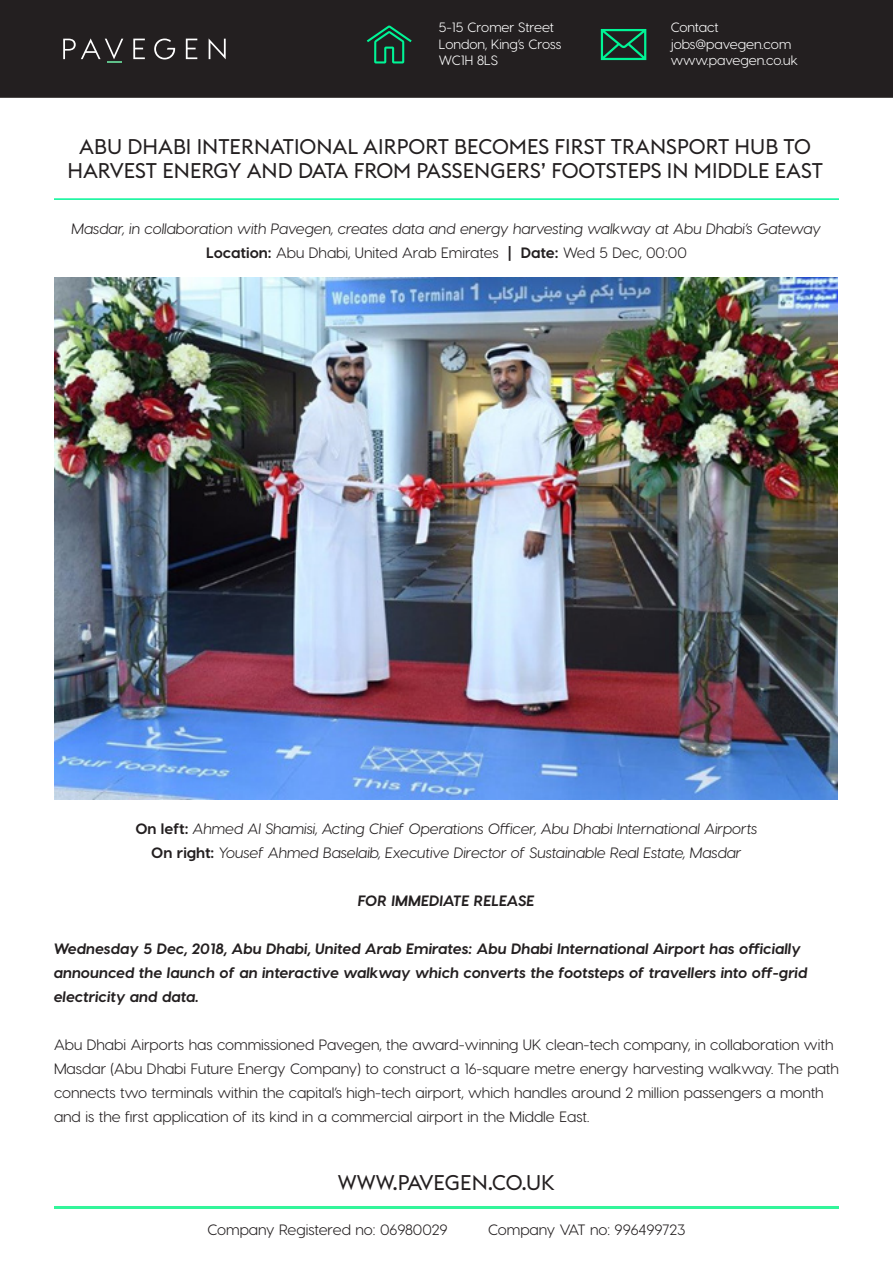
<style>
.page{position:relative;width:893px;height:1263px;background:#fff}
.page>*{position:absolute;margin:0;border:0;box-sizing:border-box;transform-origin:0 0}
.t1{font:21px/24px "Euclid Flex";color:#231f20;text-align:center}
.t2{font:15px/24px "Visby CF";color:#231f20}
.t3{font:italic 15px "Visby CF";color:#231f20}
.t4{font:italic 700 15px/24px "Visby CF";color:#231f20}
.t5{font:13.5px/16.2px "Visby CF";color:#fff}
.s1{font-weight:700}
.s2{font-weight:700;font-style:normal}
</style>
<div class="page">
<div style="left:1px;top:1px;width:891px;height:96px;background:#231f20"></div>
<div style="left:0;top:0;width:893px;height:98px;border:2px solid #231f20"></div>
<svg style="left:209px;top:38px;width:17px;height:21px"></svg>
<svg style="left:63px;top:38px;width:60px;height:25px"></svg>
<svg style="left:154px;top:39px;width:21px;height:20px"></svg>
<svg style="left:133px;top:39px;width:12px;height:20px"></svg>
<svg style="left:186px;top:39px;width:11px;height:20px"></svg>
<hr style="left:54px;top:1206px;width:785px;height:3px;background:#32f59a">
<svg style="left:367px;top:25px;width:45px;height:38px"></svg>
<svg style="left:601px;top:29px;width:45px;height:31px"></svg>
<hr style="left:54px;top:198px;width:785px;height:2px;background:#00f596">
<img style="left:54px;top:277px;width:784px;height:522px">
<p class="t5" style="left:439px;top:20px;width:124px">5-15 Cromer Street<br>London, King’s Cross<br>WC1H 8LS</p>
<p class="t5" style="left:671px;top:20px;width:129px">Contact jobs@pavegen.com www.pavegen.co.uk</p>
<p class="t1" style="left:67px;top:134px;width:757px">ABU DHABI INTERNATIONAL AIRPORT BECOMES FIRST TRANSPORT HUB TO<br>HARVEST ENERGY AND DATA FROM PASSENGERS’ FOOTSTEPS IN MIDDLE EAST</p>
<p class="t3" style="left:72px;top:220px;width:751px">Masdar, in collaboration with Pavegen, creates data and energy harvesting walkway at Abu Dhabi’s Gateway</p>
<p class="t2" style="left:206px;top:241px;width:482px"><span class="s1">Location:</span> Abu Dhabi, United Arab Emirates <span class="s1">| Date:</span> Wed 5 Dec, 00:00</p>
<p class="t3" style="left:135px;top:820px;width:624px"><span class="s2">On left:</span> Ahmed Al Shamisi, Acting Chief Operations Officer, Abu Dhabi International Airports</p>
<p class="t3" style="left:151px;top:844px;width:592px"><span class="s2">On right:</span> Yousef Ahmed Baselaib, Executive Director of Sustainable Real Estate, Masdar</p>
<p class="t4" style="left:358px;top:889px;width:178px">FOR IMMEDIATE RELEASE</p>
<p class="t4" style="left:54px;top:937px;width:755px">Wednesday 5 Dec, 2018, Abu Dhabi, United Arab Emirates: Abu Dhabi International Airport has officially announced the launch of an interactive walkway which converts the footsteps of travellers into off-grid electricity and data.</p>
<p class="t2" style="left:54px;top:1033px;width:786px">Abu Dhabi Airports has commissioned Pavegen, the award-winning UK clean-tech company, in collaboration with Masdar (Abu Dhabi Future Energy Company) to construct a 16-square metre energy harvesting walkway. The path connects two terminals within the capital’s high-tech airport, which handles around 2 million passengers a month and is the first application of its kind in a commercial airport in the Middle East.</p>
<h1 class="t1" style="left:338px;top:1171px;width:219px">WWW.PAVEGEN.CO.UK</h1>
<p class="t2" style="left:207px;top:1218px;width:242px">Company Registered no: 06980029</p>
<p class="t2" style="left:488px;top:1218px;width:199px">Company VAT no: 996499723</p>
</div>
